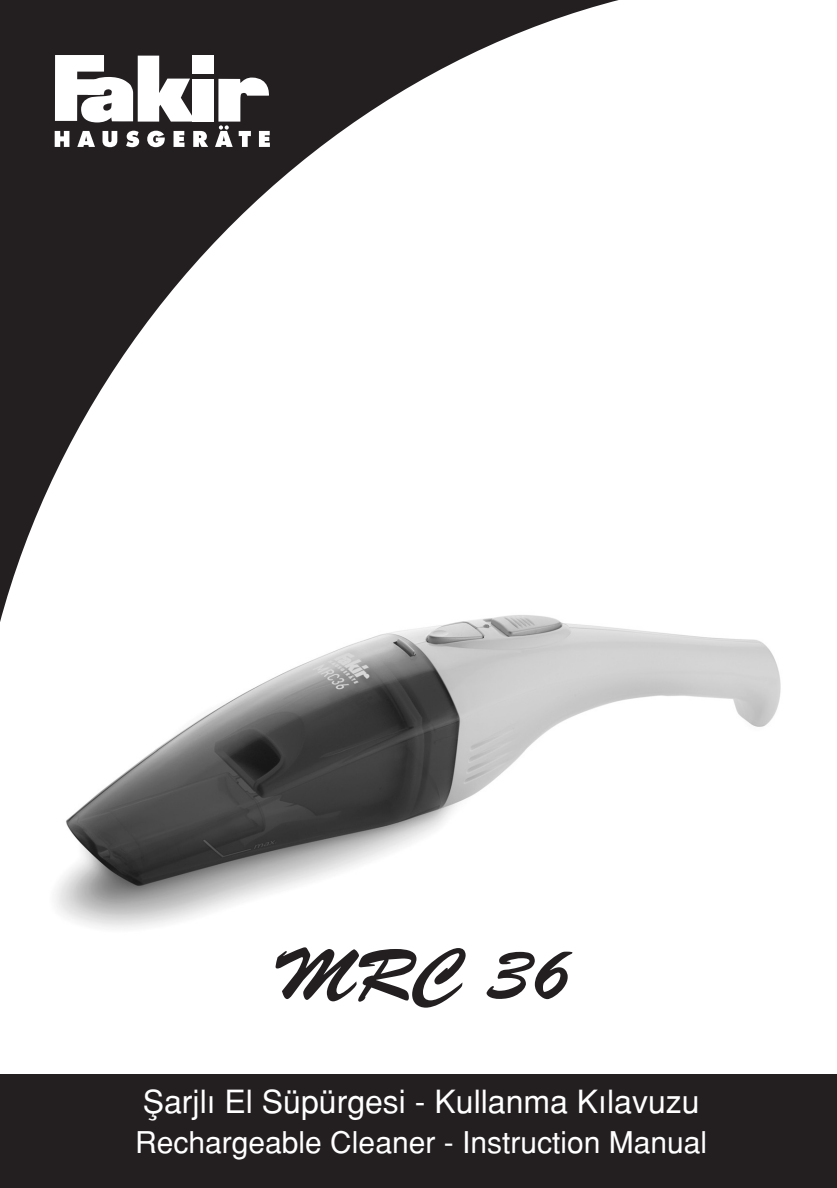
<style>
.page{position:relative;width:837px;height:1188px;background:#fff}
.page>*{position:absolute;margin:0;border:0;box-sizing:border-box;transform-origin:0 0}
.t1{font:72px "Brush Script";color:#231f20}
.t2{font:32px "Helvetica BB";color:#fff}
.t3{font:30px "Helvetica BB";color:#fff}
</style>
<div class="page">
<svg style="left:0;top:0;width:619px;height:622px"></svg>
<div style="left:0;top:1074px;width:837px;height:113px;background:#231f20"></div>
<div style="left:192px;top:55px;width:22px;height:19px;background:#fff"></div>
<div style="left:192px;top:79px;width:22px;height:43px;background:#fff"></div>
<svg style="left:55px;top:131px;width:14px;height:16px"></svg>
<svg style="left:77px;top:131px;width:18px;height:16px"></svg>
<svg style="left:102px;top:131px;width:15px;height:16px"></svg>
<svg style="left:126px;top:131px;width:13px;height:16px"></svg>
<svg style="left:147px;top:131px;width:18px;height:16px"></svg>
<svg style="left:173px;top:131px;width:11px;height:16px"></svg>
<svg style="left:193px;top:131px;width:15px;height:16px"></svg>
<svg style="left:55px;top:55px;width:141px;height:67px"></svg>
<svg style="left:215px;top:77px;width:55px;height:70px"></svg>
<img style="left:25px;top:550px;width:756px;height:378px">
<h1 class="t1" style="left:272px;top:954px;width:299px">MRC 36</h1>
<p class="t2" style="left:143px;top:1089px;width:558px">fiarjl› El Süpürgesi - Kullanma K›lavuzu</p>
<p class="t3" style="left:135px;top:1130px;width:573px">Rechargeable Cleaner - Instruction Manual</p>
</div>
